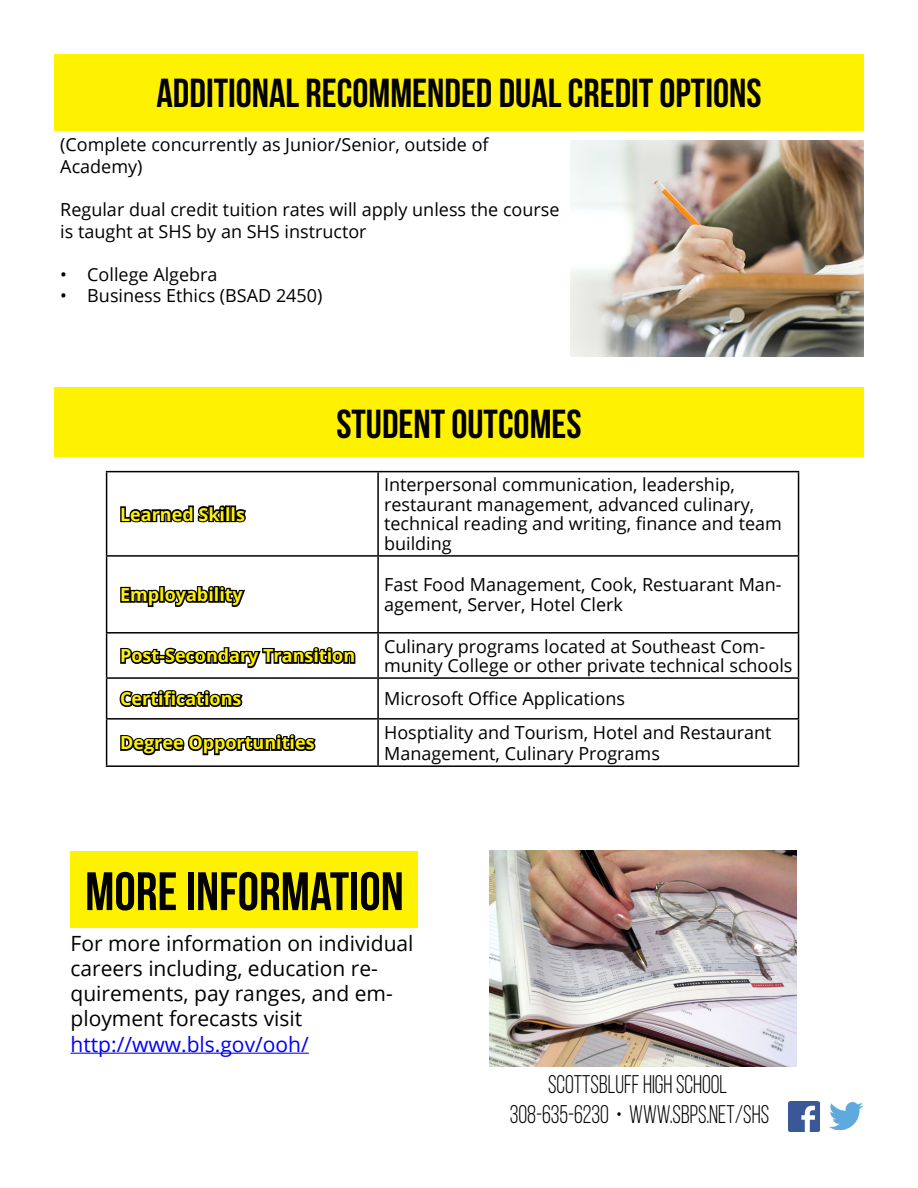
<style>
.page{position:relative;width:918px;height:1188px;background:#fff}
.page>*{position:absolute;margin:0;border:0;box-sizing:border-box;transform-origin:0 0}
.t1{font:700 54px "Bebas Neue";color:#000}
.t2{font:700 40.5px "Bebas Neue";color:#000}
.t3{font:25.5px/30.6px "Bebas Neue";color:#000;text-align:center;scale:.9 1}
.t4{font:21px/25.2px "Open Sans";color:#000}
.t5{font:21px "Open Sans";color:#0000fb}
.t6{font:18px/19.5px "Open Sans";color:#000}
.t7{font:700 18px "Open Sans";color:#fff200}
</style>
<div class="page">
<div style="left:54px;top:54px;width:810px;height:76px;background:#fff200"></div>
<div style="left:54px;top:388px;width:810px;height:69px;background:#fff200"></div>
<div style="left:556px;top:128px;width:321px;height:230px;background:#fff;opacity:.75"></div>
<svg style="left:107px;top:472px;width:270px;height:293px"></svg>
<hr style="left:377px;top:472px;width:2px;height:83px;background:#000">
<hr style="left:106px;top:555px;width:272px;height:2px;background:#000">
<hr style="left:378px;top:555px;width:421px;height:2px;background:#000">
<hr style="left:377px;top:557px;width:2px;height:75px;background:#000">
<hr style="left:106px;top:632px;width:272px;height:2px;background:#000">
<hr style="left:378px;top:632px;width:421px;height:2px;background:#000">
<hr style="left:377px;top:634px;width:2px;height:43px;background:#000">
<hr style="left:106px;top:677px;width:272px;height:2px;background:#000">
<hr style="left:378px;top:677px;width:421px;height:2px;background:#000">
<hr style="left:377px;top:679px;width:2px;height:39px;background:#000">
<hr style="left:106px;top:718px;width:272px;height:2px;background:#000">
<hr style="left:378px;top:718px;width:421px;height:2px;background:#000">
<hr style="left:377px;top:720px;width:2px;height:45px;background:#000">
<hr style="left:106px;top:471px;width:272px;height:1px;background:#000">
<hr style="left:106px;top:472px;width:1px;height:83px;background:#000">
<hr style="left:378px;top:471px;width:421px;height:1px;background:#000">
<hr style="left:798px;top:472px;width:1px;height:83px;background:#000">
<hr style="left:106px;top:557px;width:1px;height:75px;background:#000">
<hr style="left:798px;top:557px;width:1px;height:75px;background:#000">
<hr style="left:106px;top:634px;width:1px;height:43px;background:#000">
<hr style="left:798px;top:634px;width:1px;height:43px;background:#000">
<hr style="left:106px;top:679px;width:1px;height:39px;background:#000">
<hr style="left:798px;top:679px;width:1px;height:39px;background:#000">
<hr style="left:106px;top:720px;width:1px;height:45px;background:#000">
<hr style="left:798px;top:720px;width:1px;height:45px;background:#000">
<hr style="left:106px;top:765px;width:272px;height:2px;background:#000">
<hr style="left:378px;top:765px;width:421px;height:2px;background:#000">
<svg style="left:119px;top:503px;width:129px;height:22px"></svg>
<svg style="left:119px;top:584px;width:128px;height:25px"></svg>
<svg style="left:119px;top:645px;width:238px;height:25px"></svg>
<svg style="left:117px;top:688px;width:128px;height:21px"></svg>
<svg style="left:119px;top:733px;width:199px;height:25px"></svg>
<hr style="left:70px;top:1053px;width:239px;height:1px;background:#0000fb">
<div style="left:70px;top:852px;width:348px;height:76px;background:#fff200"></div>
<img style="left:789px;top:1101px;width:30px;height:30px">
<img style="left:829px;top:1103px;width:33px;height:27px">
<img style="left:489px;top:850px;width:307px;height:217px">
<h2 class="t2" style="left:156px;top:71px;width:607px">ADDITIONAL RECOMMENDED DUAL CREDIT OPTIONS</h2>
<p class="t6" style="left:60px;top:133px;width:430px;line-height:21.6px">(Complete concurrently as Junior/Senior, outside of<br>Academy)</p>
<p class="t6" style="left:60px;top:198px;width:501px;line-height:21.6px">Regular dual credit tuition rates will apply unless the course is taught at SHS by an SHS instructor</p>
<p class="t6" style="left:60px;top:264px;width:159px">• College Algebra</p>
<p class="t6" style="left:60px;top:286px;width:264px">• Business Ethics (BSAD 2450)</p>
<p class="t7" style="left:120px;top:501px;width:126px">Learned Skills</p>
<h2 class="t2" style="left:336px;top:401px;width:247px">STUDENT OUTCOMES</h2>
<p class="t6" style="left:384px;top:475px;width:399px">Interpersonal communication, leadership, restaurant management, advanced culinary, technical reading and writing, finance and team building</p>
<p class="t7" style="left:120px;top:582px;width:124px">Employability</p>
<p class="t6" style="left:384px;top:575px;width:399px">Fast Food Management, Cook, Restuarant Man&shy;agement, Server, Hotel Clerk</p>
<p class="t7" style="left:120px;top:643px;width:237px">Post-Secondary Transition</p>
<p class="t6" style="left:384px;top:636px;width:410px">Culinary programs located at Southeast Com&shy;munity College or other private technical schools</p>
<p class="t7" style="left:120px;top:686px;width:123px">Certifications</p>
<p class="t6" style="left:384px;top:689px;width:242px">Microsoft Office Applications</p>
<p class="t7" style="left:120px;top:730px;width:196px">Degree Opportunities</p>
<p class="t6" style="left:384px;top:721px;width:389px;line-height:21.6px">Hosptiality and Tourism, Hotel and Restaurant<br>Management, Culinary Programs</p>
<h1 class="t1" style="left:85px;top:862px;width:320px">MORE INFORMATION</h1>
<p class="t4" style="left:70px;top:930px;width:345px">For more information on individual careers including, education re&shy;quirements, pay ranges, and em&shy;ployment forecasts visit</p>
<p class="t5" style="left:70px;top:1030px;width:240px">http://www.bls.gov/ooh/</p>
<h3 class="t3" style="left:510px;top:1069px;width:290px">SCOTTSBLUFF HIGH SCHOOL<br>308-635-6230 • WWW.SBPS.NET/SHS</h3>
</div>
